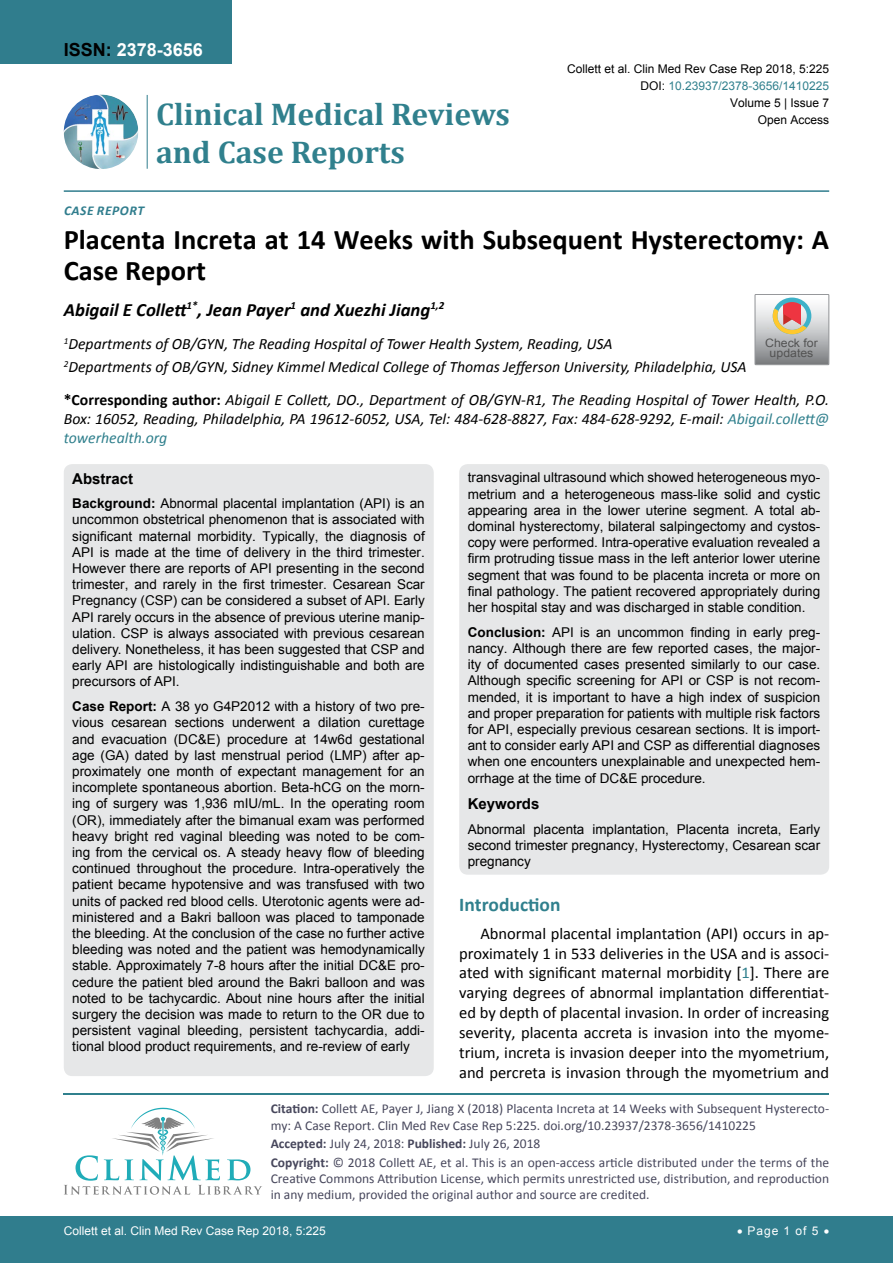
<style>
.page{position:relative;width:893px;height:1263px;background:#fff}
.page>*{position:absolute;margin:0;border:0;box-sizing:border-box;transform-origin:0 0}
.t1{font:700 31.5px "Cambria";color:#30808d}
.t2{font:700 28.5px/31.5px "Calibri";color:#000}
.t3{font:700 19.5px "Calibri";color:#30808d}
.t4{font:italic 700 18.75px "Calibri";color:#000}
.t5{font:700 18px "Arial";color:#fff}
.t6{font:16.5px/19.8px "Calibri";letter-spacing:-.005em;color:#000;text-align:justify}
.t7{font:italic 15.75px/18.9px "Calibri";color:#000}
.t8{font:700 15px "Arial";color:#000}
.t9{font:13.5px/16.2px "Arial";color:#000;text-align:justify}
.t10{font:13.5px/16.2px "Calibri";color:#47475c}
.t11{font:italic 700 13.5px "Calibri";letter-spacing:.04em;color:#307d8d}
.t12{font:12px "Arial";color:#000}
.t13{font:12px "Arial";color:#fff}
.t14{font:12px "Arial";color:#30808d}
.t15{font:11.7px/10.1px "Arial";color:#535353;text-align:center;scale:1.06 1}
.s1{color:#000}
.s2{font-weight:700;font-style:normal}
.s3{color:#30808d}
.s4{font-weight:700}
</style>
<div class="page">
<hr style="left:64px;top:1093px;width:765px;height:2px;background:#30808d">
<svg style="left:64px;top:1108px;width:198px;height:87px"></svg>
<div style="left:0;top:0;width:231px;height:64px;background:#307d8d"></div>
<hr style="left:64px;top:190px;width:765px;height:2px;background:#307d8d">
<div style="left:0;top:1217px;width:893px;height:46px;background:#307d8d"></div>
<img style="left:64px;top:95px;width:74px;height:74px;border-radius:37px">
<hr style="left:147px;top:95px;width:1px;height:74px;background:#307d8d">
<div style="left:64px;top:464px;width:370px;height:612px;background:#e6e7e8;border-radius:9px"></div>
<div style="left:459px;top:464px;width:370px;height:411px;background:#e6e7e8;border-radius:9px"></div>
<svg style="left:755px;top:294px;width:74px;height:71px;background:#bdb6b3"></svg>
<h3 class="t5" style="left:64px;top:38px;width:141px"><span class="s1">ISSN:</span> 2378-3656</h3>
<h1 class="t1" style="left:156px;top:92px;width:355px">Clinical Medical Reviews</h1>
<h1 class="t1" style="left:156px;top:130px;width:250px">and Case Reports</h1>
<p class="t11" style="left:64px;top:202px;width:82px">Case Repor t</p>
<p class="t12" style="left:567px;top:60px;width:264px">Collett et al. Clin Med Rev Case Rep 2018, 5:225</p>
<p class="t12" style="left:730px;top:95px;width:101px">Volume 5 | Issue 7</p>
<p class="t14" style="left:640px;top:78px;width:190px"><span class="s1">DOI:</span> 10.23937/2378-3656/1410225</p>
<p class="t12" style="left:758px;top:112px;width:73px">Open Access</p>
<h2 class="t2" style="left:64px;top:222px;width:767px">Placenta Increta at 14 Weeks with Subsequent Hysterectomy: A<br>Case Report</h2>
<h3 class="t4" style="left:64px;top:298px;width:382px">Abigail E Collett<sup>1*</sup>, Jean Payer<sup>1</sup> and Xuezhi Jiang<sup>1,2</sup></h3>
<p class="t7" style="left:64px;top:331px;width:684px;line-height:23.1px"><sup>1</sup>Departments of OB/GYN, The Reading Hospital of Tower Health System, Reading, USA<br><sup>2</sup>Departments of OB/GYN, Sidney Kimmel Medical College of Thomas Jefferson University, Philadelphia, USA</p>
<p class="t15" style="left:765px;top:338px;width:51px">Check for updates</p>
<p class="t7" style="left:64px;top:390px;width:767px;text-align:justify"><span class="s2">*Corresponding author:</span> Abigail E Collett, DO., Department of OB/GYN-R1, The Reading Hospital of Tower Health, P.O.<br>Box: 16052, Reading, Philadelphia, PA 19612-6052, USA, Tel: 484-628-8827, Fax: 484-628-9292, E-mail: <span class="s3">Abigail.collett@ towerhealth.org</span></p>
<p class="t8" style="left:72px;top:468px;width:62px">Abstract</p>
<p class="t9" style="left:72px;top:495px;width:354px"><span class="s4">Background:</span> Abnormal placental implantation (API) is an uncommon obstetrical phenomenon that is associated with significant maternal morbidity. Typically, the diagnosis of API is made at the time of delivery in the third trimester.<br>However there are reports of API presenting in the second trimester, and rarely in the first trimester. Cesarean Scar Pregnancy (CSP) can be considered a subset of API. Early API rarely occurs in the absence of previous uterine manip&shy;ulation. CSP is always associated with previous cesarean delivery. Nonetheless, it has been suggested that CSP and early API are histologically indistinguishable and both are precursors of API.</p>
<p class="t9" style="left:72px;top:698px;width:354px"><span class="s4">Case Report:</span> A 38 yo G4P2012 with a history of two pre&shy;vious cesarean sections underwent a dilation curettage and evacuation (DC&amp;E) procedure at 14w6d gestational age (GA) dated by last menstrual period (LMP) after ap&shy;proximately one month of expectant management for an incomplete spontaneous abortion. Beta-hCG on the morn&shy;ing of surgery was 1,936 mIU/mL. In the operating room (OR), immediately after the bimanual exam was performed heavy bright red vaginal bleeding was noted to be com&shy;ing from the cervical os. A steady heavy flow of bleeding continued throughout the procedure. Intra-operatively the patient became hypotensive and was transfused with two units of packed red blood cells. Uterotonic agents were ad&shy;ministered and a Bakri balloon was placed to tamponade the bleeding. At the conclusion of the case no further active bleeding was noted and the patient was hemodynamically stable. Approximately 7-8 hours after the initial DC&amp;E pro&shy;cedure the patient bled around the Bakri balloon and was noted to be tachycardic. About nine hours after the initial surgery the decision was made to return to the OR due to persistent vaginal bleeding, persistent tachycardia, addi&shy;tional blood product requirements, and re-review of early</p>
<p class="t9" style="left:468px;top:470px;width:354px">transvaginal ultrasound which showed heterogeneous myo&shy;metrium and a heterogeneous mass-like solid and cystic appearing area in the lower uterine segment. A total ab&shy;dominal hysterectomy, bilateral salpingectomy and cystos&shy;copy were performed. Intra-operative evaluation revealed a firm protruding tissue mass in the left anterior lower uterine segment that was found to be placenta increta or more on final pathology. The patient recovered appropriately during her hospital stay and was discharged in stable condition.</p>
<p class="t9" style="left:468px;top:624px;width:354px"><span class="s4">Conclusion:</span> API is an uncommon finding in early preg&shy;nancy. Although there are few reported cases, the major&shy;ity of documented cases presented similarly to our case.<br>Although specific screening for API or CSP is not recom&shy;mended, it is important to have a high index of suspicion and proper preparation for patients with multiple risk factors for API, especially previous cesarean sections. It is import&shy;ant to consider early API and CSP as differential diagnoses when one encounters unexplainable and unexpected hem&shy;orrhage at the time of DC&amp;E procedure.</p>
<p class="t8" style="left:468px;top:794px;width:73px">Keywords</p>
<p class="t9" style="left:468px;top:821px;width:354px">Abnormal placenta implantation, Placenta increta, Early second trimester pregnancy, Hysterectomy, Cesarean scar pregnancy</p>
<h3 class="t3" style="left:459px;top:892px;width:103px">Introduction</h3>
<p class="t6" style="left:459px;top:923px;width:371px;text-indent:21px">Abnormal placental implantation (API) occurs in ap&shy;proximately 1 in 533 deliveries in the USA and is associ&shy;ated with significant maternal morbidity [<span class="s3">1</span>]. There are varying degrees of abnormal implantation differentiat&shy;ed by depth of placental invasion. In order of increasing severity, placenta accreta is invasion into the myome&shy;trium, increta is invasion deeper into the myometrium, and percreta is invasion through the myometrium and</p>
<p class="t10" style="left:271px;top:1101px;width:560px"><span class="s4">Citation:</span> Collett AE, Payer J, Jiang X (2018) Placenta Increta at 14 Weeks with Subsequent Hysterecto&shy;my: A Case Report. Clin Med Rev Case Rep 5:225. doi.org/10.23937/2378-3656/1410225</p>
<p class="t10" style="left:271px;top:1134px;width:560px;line-height:18.6px"><span class="s4">Accepted:</span> July 24, 2018: <span class="s4">Published:</span> July 26, 2018<br><span class="s4">Copyright:</span> © 2018 Collett AE, et al. This is an open-access article distributed under the terms of the</p>
<p class="t10" style="left:271px;top:1170px;width:560px">Creative Commons Attribution License, which permits unrestricted use, distribution, and reproduction in any medium, provided the original author and source are credited.</p>
<p class="t13" style="left:64px;top:1223px;width:264px">Collett et al. Clin Med Rev Case Rep 2018, 5:225</p>
<p class="t13" style="left:737px;top:1223px;width:94px">• Page 1 of 5 •</p>
</div>
